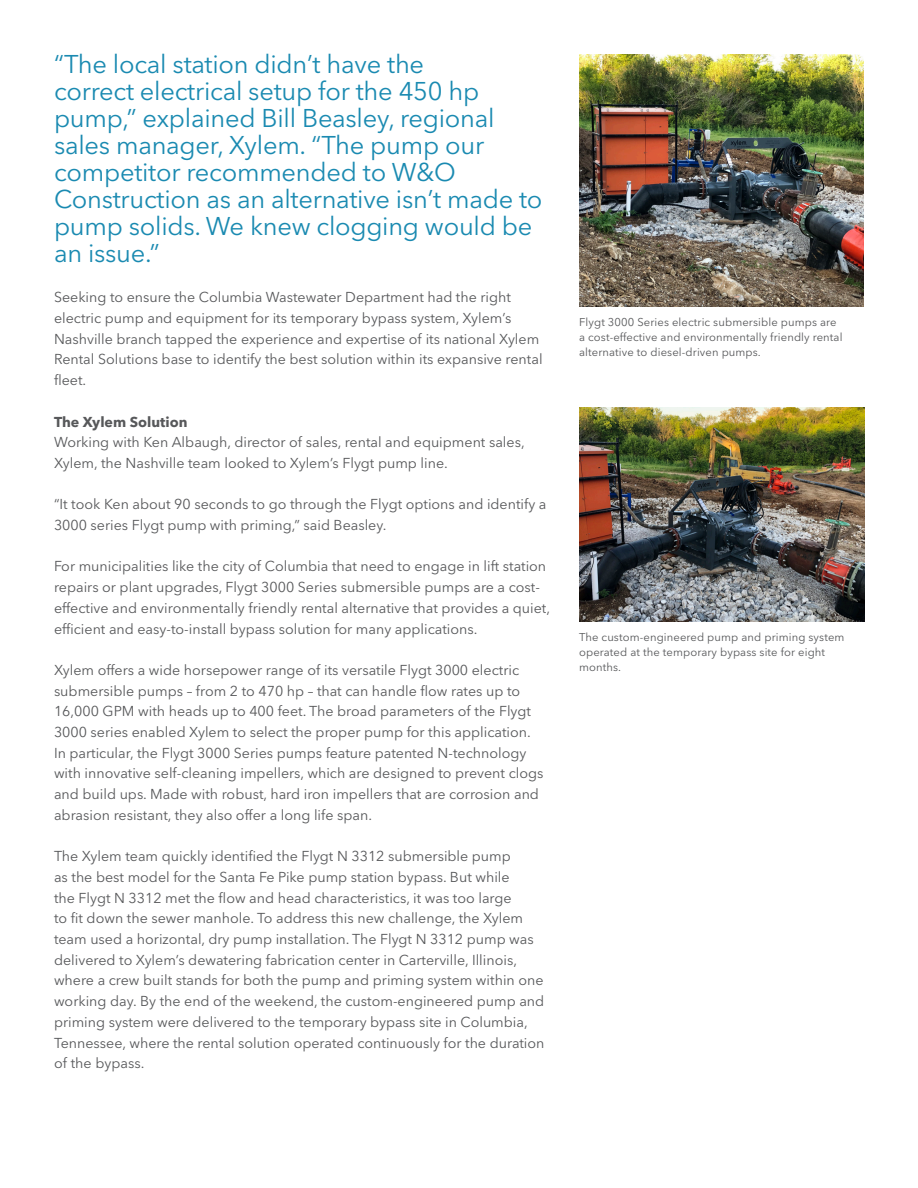
<style>
.page{position:relative;width:918px;height:1188px;background:#fff}
.page>*{position:absolute;margin:0;border:0;box-sizing:border-box;transform-origin:0 0}
.CS_Call-out{font:25.5px/27px "Avenir Next LT Pro";letter-spacing:-.01em;color:#1a8ab1}
.Body_text_noindent{font:14.25px/20.7px "Avenir Next LT Pro";color:#57585a}
.small_body_text{font:11.25px/15px "Avenir Next LT Pro";letter-spacing:.01em;color:#57585a}
.s1{font-weight:700}
</style>
<div class="page">
<img style="left:579px;top:54px;width:285px;height:252px">
<img style="left:579px;top:408px;width:285px;height:214px">
<p class="CS_Call-out" style="left:54px;top:51px;width:490px">“The local station didn’t have the<br>correct electrical setup for the 450 hp pump,” explained Bill Beasley, regional sales manager, Xylem. “The pump our competitor recommended to W&amp;O Construction as an alternative isn’t made to pump solids. We knew clogging would be an issue.”</p>
<p class="Body_text_noindent" style="left:54px;top:287px;width:490px">Seeking to ensure the Columbia Wastewater Department had the right electric pump and equipment for its temporary bypass system, Xylem’s Nashville branch tapped the experience and expertise of its national Xylem Rental Solutions base to identify the best solution within its expansive rental fleet.</p>
<p class="Body_text_noindent" style="left:54px;top:411px;width:472px"><span class="s1">The Xylem Solution<br></span>Working with Ken Albaugh, director of sales, rental and equipment sales,<br>Xylem, the Nashville team looked to Xylem’s Flygt pump line.</p>
<p class="Body_text_noindent" style="left:54px;top:494px;width:494px">“It took Ken about 90 seconds to go through the Flygt options and identify a<br>3000 series Flygt pump with priming,” said Beasley.</p>
<p class="Body_text_noindent" style="left:54px;top:556px;width:498px">For municipalities like the city of Columbia that need to engage in lift station repairs or plant upgrades, Flygt 3000 Series submersible pumps are a cost&shy;effective and environmentally friendly rental alternative that provides a quiet, efficient and easy-to-install bypass solution for many applications.</p>
<p class="Body_text_noindent" style="left:54px;top:660px;width:491px">Xylem offers a wide horsepower range of its versatile Flygt 3000 electric submersible pumps – from 2 to 470 hp – that can handle flow rates up to 16,000 GPM with heads up to 400 feet. The broad parameters of the Flygt 3000 series enabled Xylem to select the proper pump for this application.<br>In particular, the Flygt 3000 Series pumps feature patented N-technology with innovative self-cleaning impellers, which are designed to prevent clogs and build ups. Made with robust, hard iron impellers that are corrosion and abrasion resistant, they also offer a long life span.</p>
<p class="Body_text_noindent" style="left:54px;top:846px;width:492px">The Xylem team quickly identified the Flygt N 3312 submersible pump<br>as the best model for the Santa Fe Pike pump station bypass. But while<br>the Flygt N 3312 met the flow and head characteristics, it was too large<br>to fit down the sewer manhole. To address this new challenge, the Xylem team used a horizontal, dry pump installation. The Flygt N 3312 pump was delivered to Xylem’s dewatering fabrication center in Carterville, Illinois, where a crew built stands for both the pump and priming system within one working day. By the end of the weekend, the custom-engineered pump and priming system were delivered to the temporary bypass site in Columbia, Tennessee, where the rental solution operated continuously for the duration of the bypass.</p>
<p class="small_body_text" style="left:579px;top:315px;width:265px">Flygt 3000 Series electric submersible pumps are a cost-effective and environmentally friendly rental alternative to diesel-driven pumps.</p>
<p class="small_body_text" style="left:579px;top:629px;width:267px">The custom-engineered pump and priming system operated at the temporary bypass site for eight months.</p>
</div>
